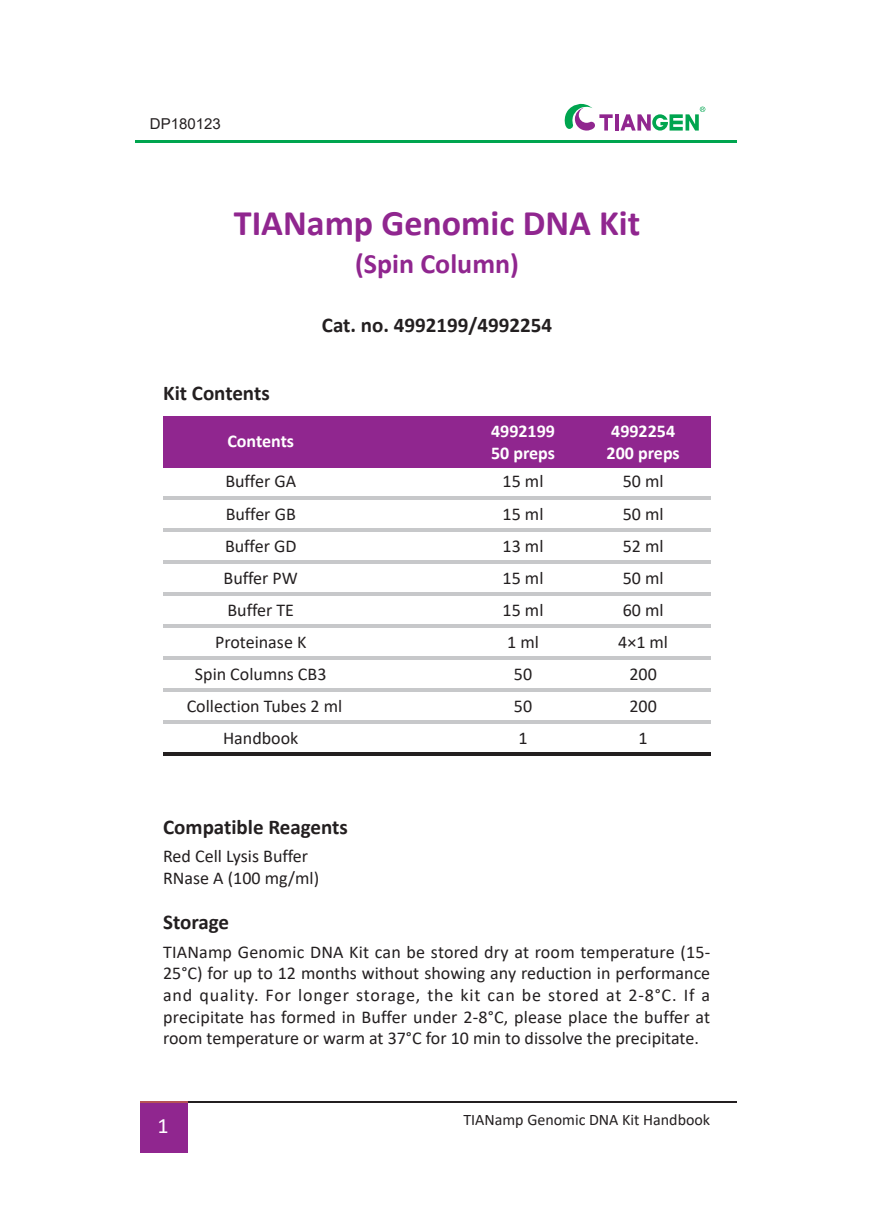
<style>
.page{position:relative;width:874px;height:1225px;background:#fff}
.page>*{position:absolute;margin:0;border:0;box-sizing:border-box;transform-origin:0 0}
.t1{font:700 36px "Calibri";color:#90268f}
.t2{font:700 28px "Calibri";color:#90268f}
.t3{font:22px "Calibri";color:#fff}
.t4{font:700 21px "Calibri";color:#231f20}
.t5{font:18px/21.6px "Calibri";color:#231f20}
.t6{font:700 18px "Calibri";color:#fff}
.t7{font:16px "Calibri";color:#231f20}
.t8{font:15px "Arial";color:#231f20}
</style>
<div class="page">
<hr style="left:135px;top:141px;width:601px;height:2px;background:#00a54f">
<hr style="left:615px;top:114px;width:3px;height:17px;background:#90268f">
<svg style="left:564px;top:104px;width:48px;height:27px"></svg>
<svg style="left:620px;top:107px;width:85px;height:24px"></svg>
<hr style="left:187px;top:1101px;width:549px;height:1px;background:#231f20">
<div style="left:139px;top:1102px;width:48px;height:51px;background:#90268f"></div>
<hr style="left:139px;top:1101px;width:48px;height:1px;background:#b65356">
<div style="left:163px;top:416px;width:547px;height:52px;background:#90268f"></div>
<hr style="left:163px;top:497px;width:547px;height:3px;background:#c7c8ca">
<hr style="left:163px;top:529px;width:547px;height:3px;background:#c7c8ca">
<hr style="left:163px;top:561px;width:547px;height:3px;background:#c7c8ca">
<hr style="left:163px;top:593px;width:547px;height:3px;background:#c7c8ca">
<hr style="left:163px;top:624px;width:547px;height:3px;background:#c7c8ca">
<hr style="left:163px;top:656px;width:547px;height:3px;background:#c7c8ca">
<hr style="left:163px;top:688px;width:547px;height:3px;background:#c7c8ca">
<hr style="left:163px;top:720px;width:547px;height:3px;background:#c7c8ca">
<hr style="left:163px;top:752px;width:547px;height:3px;background:#231f20">
<p class="t8" style="left:150px;top:113px;width:72px">DP180123</p>
<h1 class="t1" style="left:234px;top:198px;width:407px">TIANamp Genomic DNA Kit</h1>
<h2 class="t2" style="left:355px;top:244px;width:165px">(Spin Column)</h2>
<p class="t4" style="left:322px;top:310px;width:231px">Cat. no. 4992199/4992254</p>
<p class="t4" style="left:163px;top:378px;width:108px">Kit Contents</p>
<p class="t6" style="left:227px;top:429px;width:68px">Contents</p>
<p class="t6" style="left:491px;top:419px;width:65px">4992199</p>
<p class="t6" style="left:611px;top:419px;width:65px">4992254</p>
<p class="t6" style="left:491px;top:441px;width:65px">50 preps</p>
<p class="t6" style="left:606px;top:441px;width:75px">200 preps</p>
<p class="t5" style="left:225px;top:470px;width:72px">Buffer GA</p>
<p class="t5" style="left:502px;top:470px;width:42px">15 ml</p>
<p class="t5" style="left:622px;top:470px;width:42px">50 ml</p>
<p class="t5" style="left:225px;top:502px;width:72px">Buffer GB</p>
<p class="t5" style="left:502px;top:502px;width:42px">15 ml</p>
<p class="t5" style="left:622px;top:502px;width:42px">50 ml</p>
<p class="t5" style="left:225px;top:534px;width:73px">Buffer GD</p>
<p class="t5" style="left:502px;top:534px;width:42px">13 ml</p>
<p class="t5" style="left:622px;top:534px;width:42px">52 ml</p>
<p class="t5" style="left:223px;top:566px;width:76px">Buffer PW</p>
<p class="t5" style="left:502px;top:566px;width:42px">15 ml</p>
<p class="t5" style="left:622px;top:566px;width:42px">50 ml</p>
<p class="t5" style="left:227px;top:598px;width:68px">Buffer TE</p>
<p class="t5" style="left:502px;top:598px;width:42px">15 ml</p>
<p class="t5" style="left:622px;top:598px;width:42px">60 ml</p>
<p class="t5" style="left:215px;top:630px;width:93px">Proteinase K</p>
<p class="t5" style="left:507px;top:630px;width:33px">1 ml</p>
<p class="t5" style="left:618px;top:630px;width:51px">4×1 ml</p>
<p class="t5" style="left:195px;top:662px;width:133px">Spin Columns CB3</p>
<p class="t5" style="left:513px;top:662px;width:20px">50</p>
<p class="t5" style="left:629px;top:662px;width:29px">200</p>
<p class="t5" style="left:186px;top:694px;width:157px">Collection Tubes 2 ml</p>
<p class="t5" style="left:513px;top:694px;width:20px">50</p>
<p class="t5" style="left:629px;top:694px;width:29px">200</p>
<p class="t5" style="left:223px;top:726px;width:77px">Handbook</p>
<p class="t5" style="left:518px;top:726px;width:11px">1</p>
<p class="t5" style="left:638px;top:726px;width:11px">1</p>
<p class="t4" style="left:163px;top:812px;width:186px">Compatible Reagents</p>
<p class="t5" style="left:163px;top:845px;width:157px">Red Cell Lysis Buffer<br>RNase A (100 mg/ml)</p>
<p class="t4" style="left:163px;top:907px;width:67px">Storage</p>
<p class="t5" style="left:163px;top:940px;width:548px;text-align:justify">TIANamp Genomic DNA Kit can be stored dry at room temperature (15- 25°C) for up to 12 months without showing any reduction in performance and quality. For longer storage, the kit can be stored at 2-8°C. If a precipitate has formed in Buffer under 2-8°C, please place the buffer at room temperature or warm at 37°C for 10 min to dissolve the precipitate.</p>
<p class="t3" style="left:157px;top:1110px;width:13px">1</p>
<p class="t7" style="left:463px;top:1108px;width:248px">TIANamp Genomic DNA Kit Handbook</p>
</div>
